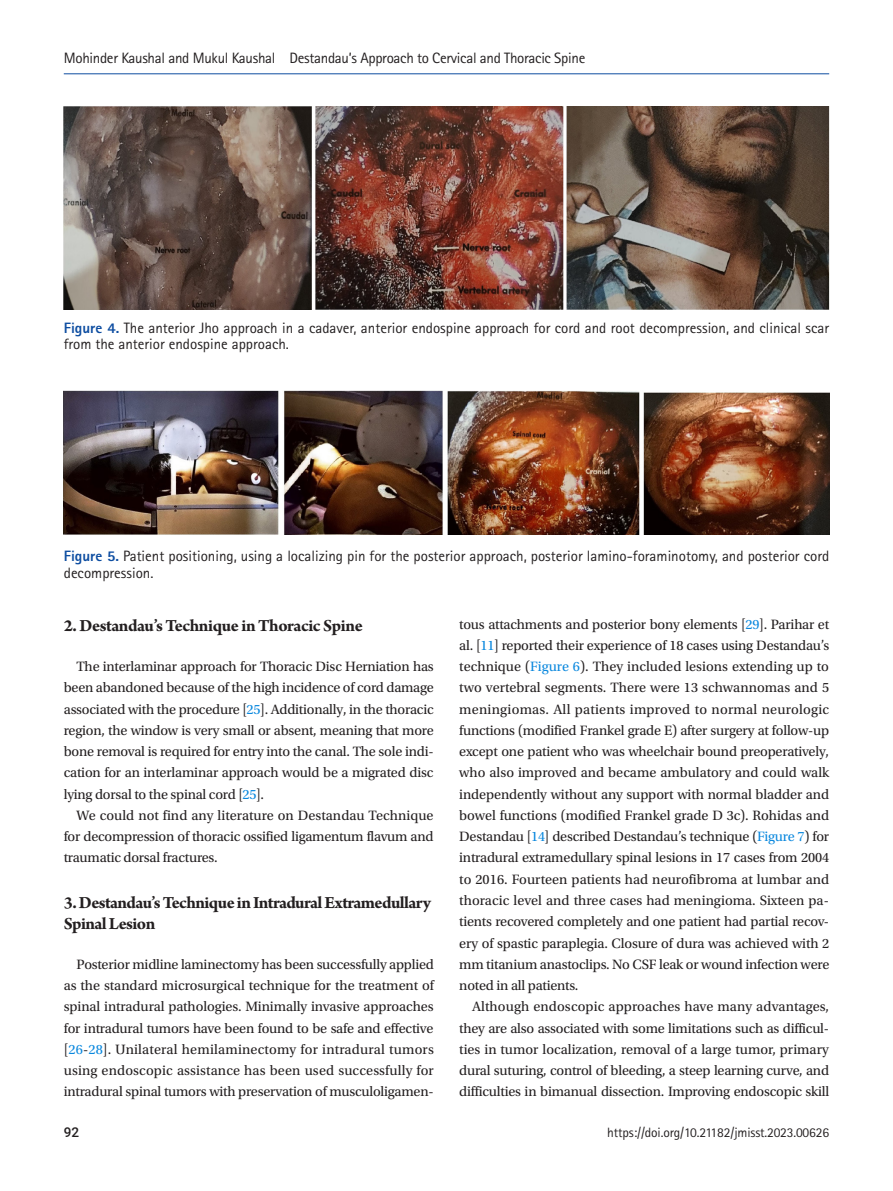
<style>
.page{position:relative;width:893px;height:1191px;background:#fff}
.page>*{position:absolute;margin:0;border:0;box-sizing:border-box;transform-origin:0 0}
.body-sub-title{font:700 18px/21.3px "Arno Pro";letter-spacing:-.03em;color:#231f20}
.fig-caption{font:15px/16.5px "Rotis Sans Serif Std";color:#231f20}
.fig-caption-2{font:15px "Rotis Sans Serif Std";letter-spacing:-.02em;color:#231f20}
.body{font:14.25px/21.3px "Utopia Std";letter-spacing:-.015em;color:#231f20;text-align:justify}
.t1{font:13.5px "Rotis Sans Serif Std";letter-spacing:-.01em;color:#231f20}
.t2{font:500 13.5px "Roboto";color:#231f20}
.s1{font-weight:800;color:#0d4da1}
.s2{color:#0b88de}
</style>
<div class="page">
<img style="left:64px;top:106px;width:765px;height:203px">
<img style="left:64px;top:390px;width:765px;height:144px">
<hr style="left:64px;top:73px;width:765px;height:1px;background:#0d4da1">
<p class="fig-caption-2" style="left:64px;top:49px;width:523px">Mohinder Kaushal and Mukul Kaushal Destandau’s Approach to Cervical and Thoracic Spine</p>
<p class="fig-caption" style="left:64px;top:319px;width:767px"><span class="s1">Figure 4.</span> The anterior Jho approach in a cadaver, anterior endospine approach for cord and root decompression, and clinical scar from the anterior endospine approach.</p>
<p class="fig-caption" style="left:64px;top:548px;width:767px"><span class="s1">Figure 5.</span> Patient positioning, using a localizing pin for the posterior approach, posterior lamino-foraminotomy, and posterior cord decompression.</p>
<p class="body-sub-title" style="left:64px;top:616px;width:300px">2. Destandau’s Technique in Thoracic Spine</p>
<p class="body" style="left:64px;top:656px;width:372px;text-indent:13px">The interlaminar approach for Thoracic Disc Herniation has been abandoned because of the high incidence of cord damage associated with the procedure [<span class="s2">25</span>]. Additionally, in the thoracic region, the window is very small or absent, meaning that more bone removal is required for entry into the canal. The sole indi&shy;cation for an interlaminar approach would be a migrated disc lying dorsal to the spinal cord [<span class="s2">25</span>].</p>
<p class="body" style="left:64px;top:805px;width:371px;text-indent:13px">We could not find any literature on Destandau Technique for decompression of thoracic ossified ligamentum flavum and traumatic dorsal fractures.</p>
<p class="body-sub-title" style="left:64px;top:892px;width:369px">3. Destandau’s Technique in Intradural Extramedullary<br>Spinal Lesion</p>
<p class="body" style="left:64px;top:953px;width:372px;text-indent:13px">Posterior midline laminectomy has been successfully applied as the standard microsurgical technique for the treatment of spinal intradural pathologies. Minimally invasive approaches for intradural tumors have been found to be safe and effective [<span class="s2">26</span>-<span class="s2">28</span>]. Unilateral hemilaminectomy for intradural tumors using endoscopic assistance has been used successfully for intradural spinal tumors with preservation of musculoligamen-</p>
<p class="body" style="left:459px;top:613px;width:372px">tous attachments and posterior bony elements [<span class="s2">29</span>]. Parihar et al. [<span class="s2">11</span>] reported their experience of 18 cases using Destandau’s technique (<span class="s2">Figure 6</span>). They included lesions extending up to two vertebral segments. There were 13 schwannomas and 5 meningiomas. All patients improved to normal neurologic functions (modified Frankel grade E) after surgery at follow-up except one patient who was wheelchair bound preoperatively, who also improved and became ambulatory and could walk independently without any support with normal bladder and bowel functions (modified Frankel grade D 3c). Rohidas and Destandau [<span class="s2">14</span>] described Destandau’s technique (<span class="s2">Figure 7</span>) for intradural extramedullary spinal lesions in 17 cases from 2004 to 2016. Fourteen patients had neurofibroma at lumbar and thoracic level and three cases had meningioma. Sixteen pa&shy;tients recovered completely and one patient had partial recov&shy;ery of spastic paraplegia. Closure of dura was achieved with 2 mm titanium anastoclips. No CSF leak or wound infection were noted in all patients.</p>
<p class="body" style="left:459px;top:996px;width:372px;text-indent:13px">Although endoscopic approaches have many advantages, they are also associated with some limitations such as difficul&shy;ties in tumor localization, removal of a large tumor, primary dural suturing, control of bleeding, a steep learning curve, and difficulties in bimanual dissection. Improving endoscopic skill</p>
<p class="t2" style="left:64px;top:1123px;width:17px">92</p>
<p class="t1" style="left:607px;top:1124px;width:223px">https://doi.org/10.21182/jmisst.2023.00626</p>
</div>
